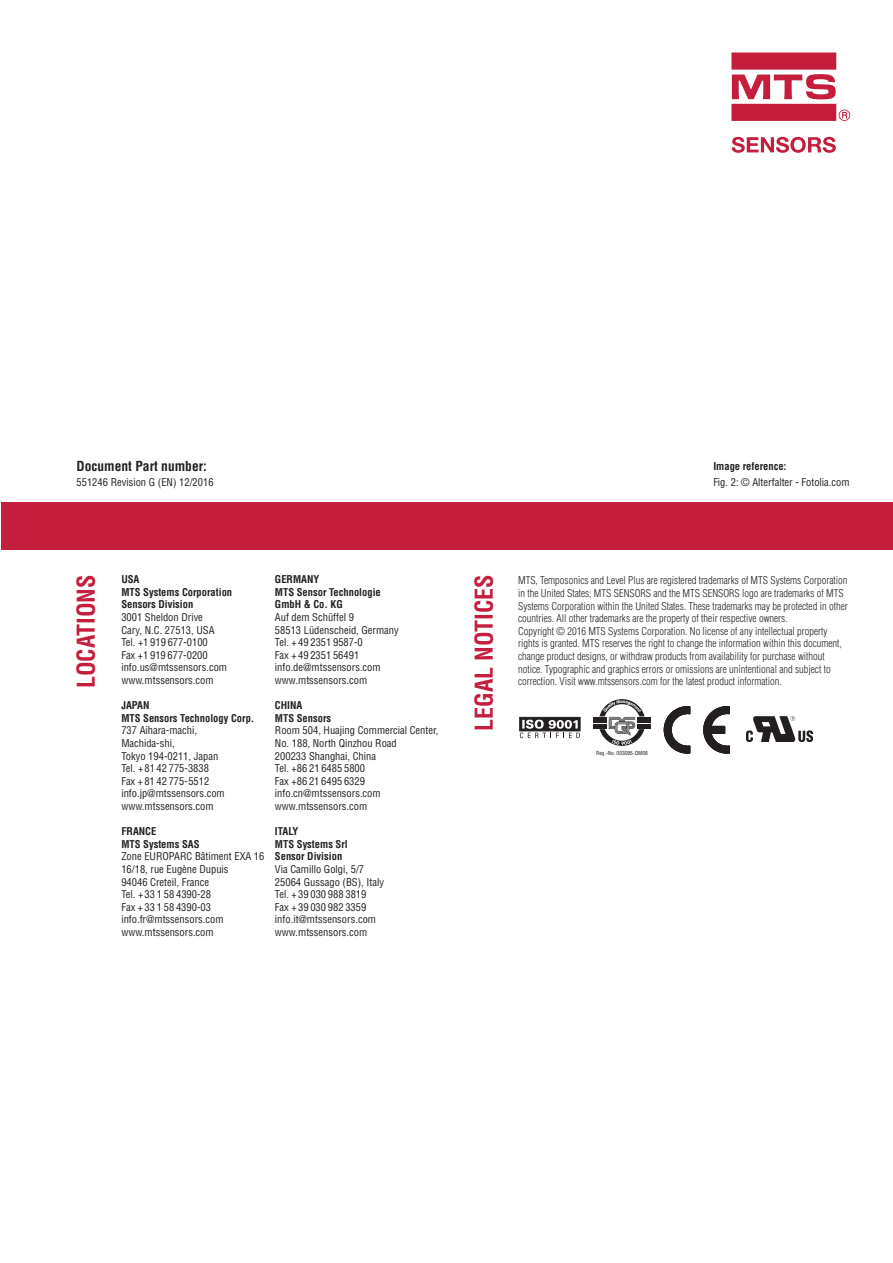
<style>
.page{position:relative;width:893px;height:1263px;background:#fff}
.page>*{position:absolute;margin:0;border:0;box-sizing:border-box;transform-origin:0 0}
.t1{font:700 condensed 24px "Helvetica LT Std";color:#c41e3c}
.t2{font:700 condensed 13.5px "Helvetica LT Std";color:#231f20}
.t3{font:condensed 10.5px/12.6px "Helvetica LT Std";color:#231f20}
.t4{font:300 condensed 10.5px/12.6px "Helvetica LT Std";color:#231f20}
.t5{font:700 condensed 10.5px/12.6px "Helvetica LT Std";color:#231f20}
.t6{font:condensed 5.4px "Helvetica LT Std";color:#231f20}
</style>
<div class="page">
<svg style="left:731px;top:52px;width:119px;height:69px"></svg>
<svg style="left:732px;top:137px;width:104px;height:16px"></svg>
<svg style="left:594px;top:699px;width:56px;height:47px"></svg>
<svg style="left:519px;top:717px;width:61px;height:14px"></svg>
<svg style="left:520px;top:720px;width:60px;height:18px"></svg>
<div style="left:1px;top:502px;width:892px;height:48px;background:#c41e3c"></div>
<svg style="left:663px;top:706px;width:27px;height:48px"></svg>
<svg style="left:703px;top:706px;width:26px;height:48px"></svg>
<img style="left:746px;top:716px;width:66px;height:26px">
<p class="t2" style="left:77px;top:458px;width:132px">Document Part number:</p>
<p class="t3" style="left:77px;top:476px;width:139px">551246 Revision G (EN) 12/2016</p>
<h1 class="t1" style="left:71px;top:688px;width:115px;rotate:-90deg">LOCATIONS</h1>
<p class="t5" style="left:121px;top:573px;width:112px">USA<br>MTS Systems Corporation<br>Sensors Division</p>
<p class="t3" style="left:121px;top:611px;width:107px">3001 Sheldon Drive<br>Cary, N.C. 27513, USA<br>Tel. +1 919 677-0100<br>Fax +1 919 677-0200 info.us@mtssensors.com www.mtssensors.com</p>
<p class="t5" style="left:121px;top:699px;width:135px">JAPAN<br>MTS Sensors Technology Corp.</p>
<p class="t3" style="left:121px;top:724px;width:105px">737 Aihara-machi,<br>Machida-shi,<br>Tokyo 194-0211, Japan<br>Tel. + 81 42 775-3838<br>Fax + 81 42 775- 5512 info.jp@mtssensors.com www.mtssensors.com</p>
<p class="t5" style="left:121px;top:825px;width:80px">FRANCE<br>MTS Systems SAS</p>
<p class="t3" style="left:121px;top:850px;width:145px">Zone EUROPARC Bâtiment EXA 16<br>16/18, rue Eugène Dupuis<br>94046 Creteil, France<br>Tel. + 33 1 58 4390-28<br>Fax + 33 1 58 4390-03 info.fr@mtssensors.com www.mtssensors.com</p>
<p class="t5" style="left:275px;top:573px;width:107px">GERMANY<br>MTS Sensor Technologie<br>GmbH &amp; Co. KG</p>
<p class="t3" style="left:275px;top:611px;width:125px">Auf dem Schüffel 9<br>58513 Lüdenscheid, Germany<br>Tel. + 49 2351 9587-0<br>Fax + 49 2351 56491 info.de@mtssensors.com www.mtssensors.com</p>
<p class="t5" style="left:275px;top:699px;width:58px">CHINA<br>MTS Sensors</p>
<p class="t3" style="left:275px;top:724px;width:165px">Room 504, Huajing Commercial Center,<br>No. 188, North Qinzhou Road<br>200233 Shanghai, China<br>Tel. +86 21 6485 5800<br>Fax +86 21 6495 6329 info.cn@mtssensors.com www.mtssensors.com</p>
<p class="t5" style="left:275px;top:825px;width:74px">ITALY<br>MTS Systems Srl<br>Sensor Division</p>
<p class="t3" style="left:275px;top:863px;width:111px">Via Camillo Golgi, 5/7<br>25064 Gussago (BS), Italy<br>Tel. + 39 030 988 3819<br>Fax + 39 030 982 3359 info.it@mtssensors.com www.mtssensors.com</p>
<p class="t5" style="left:713px;top:460px;width:75px">Image reference:</p>
<p class="t3" style="left:713px;top:475px;width:138px">Fig. 2: © Alterfalter - Fotolia.com</p>
<h1 class="t1" style="left:469px;top:731px;width:158px;rotate:-90deg">LEGAL NOTICES</h1>
<p class="t4" style="left:518px;top:574px;width:331px">MTS, Temposonics and Level Plus are registered trademarks of MTS Systems Corporation in the United States; MTS SENSORS and the MTS SENSORS logo are trademarks of MTS Systems Corporation within the United States. These trademarks may be protected in other countries. All other trademarks are the property of their respective owners.<br>Copyright © 2016 MTS Systems Corporation. No license of any intellectual property rights is granted. MTS reserves the right to change the information within this document, change product designs, or withdraw products from availability for purchase without notice. Typographic and graphics errors or omissions are unintentional and subject to</p>
<p class="t4" style="left:518px;top:675px;width:265px">correction. Visit www.mtssensors.com for the latest product information.</p>
<p class="t6" style="left:596px;top:750px;width:53px">Reg.-No. 003095-QM08</p>
</div>
